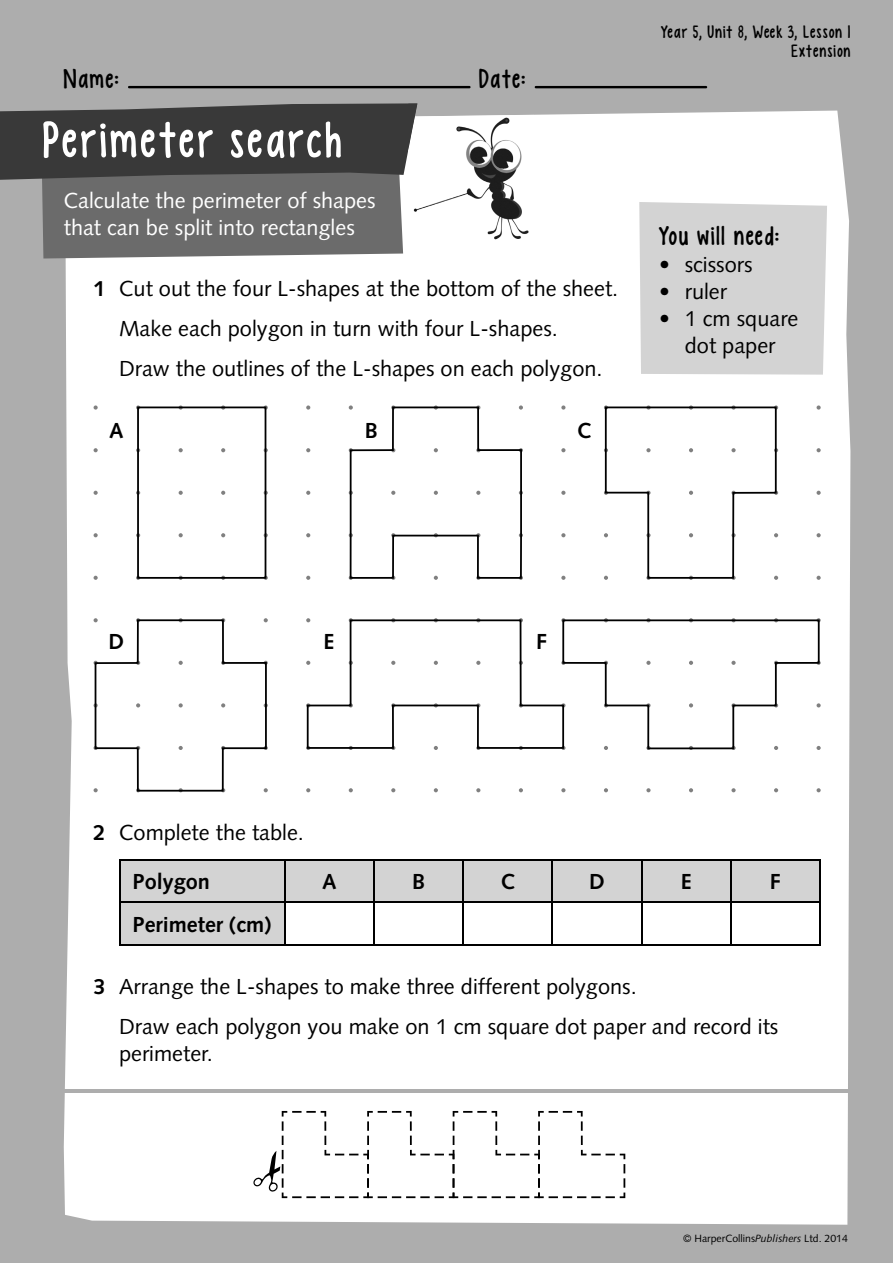
<style>
.page{position:relative;width:893px;height:1263px;background:#adadad}
.page>*{position:absolute;margin:0;border:0;box-sizing:border-box;transform-origin:0 0}
.t1{font:51.75px "KG Empireof Dirt";letter-spacing:.055em;color:#fff}
.t2{font:27px "KG Empireof Dirt";letter-spacing:.055em;color:#000}
.t3{font:21.75px/39.8px "Syntax LT Std";color:#000}
.t4{font:21.75px/27px "Syntax LT Std";color:#fff}
.t5{font:700 21.75px "Syntax LT Std";color:#000}
.t6{font:18px/19.5px "KG Empireof Dirt";letter-spacing:.055em;color:#000;text-align:right}
.t7{font:10.5px "Syntax LT Std";color:#000}
.s1{font-weight:700}
.s2{font-style:italic}
</style>
<div class="page">
<div style="left:64px;top:111px;width:786px;height:1114px;background:#fff"></div>
<hr style="left:128px;top:86px;width:343px;height:2px;background:#000">
<hr style="left:535px;top:86px;width:172px;height:2px;background:#000">
<svg style="left:121px;top:860px;width:698px;height:84px;background:#e0e0e0"></svg>
<hr style="left:119px;top:859px;width:166px;height:1px;background:#000">
<hr style="left:119px;top:860px;width:2px;height:41px;background:#000">
<hr style="left:285px;top:859px;width:89px;height:1px;background:#000">
<hr style="left:284px;top:860px;width:2px;height:41px;background:#000">
<hr style="left:374px;top:859px;width:89px;height:1px;background:#000">
<hr style="left:373px;top:860px;width:2px;height:41px;background:#000">
<hr style="left:463px;top:859px;width:89px;height:1px;background:#000">
<hr style="left:462px;top:860px;width:2px;height:41px;background:#000">
<hr style="left:552px;top:859px;width:90px;height:1px;background:#000">
<hr style="left:552px;top:860px;width:1px;height:41px;background:#000">
<hr style="left:642px;top:859px;width:89px;height:1px;background:#000">
<hr style="left:641px;top:860px;width:1px;height:41px;background:#000">
<hr style="left:731px;top:859px;width:90px;height:1px;background:#000">
<hr style="left:730px;top:860px;width:1px;height:41px;background:#000">
<hr style="left:819px;top:860px;width:2px;height:41px;background:#000">
<hr style="left:119px;top:901px;width:166px;height:2px;background:#000">
<hr style="left:119px;top:903px;width:2px;height:41px;background:#000">
<hr style="left:285px;top:901px;width:89px;height:2px;background:#000">
<hr style="left:284px;top:903px;width:2px;height:41px;background:#000">
<hr style="left:374px;top:901px;width:89px;height:2px;background:#000">
<hr style="left:373px;top:903px;width:2px;height:41px;background:#000">
<hr style="left:463px;top:901px;width:89px;height:2px;background:#000">
<hr style="left:462px;top:903px;width:2px;height:41px;background:#000">
<hr style="left:552px;top:901px;width:90px;height:2px;background:#000">
<hr style="left:552px;top:903px;width:1px;height:41px;background:#000">
<hr style="left:642px;top:901px;width:89px;height:2px;background:#000">
<hr style="left:641px;top:903px;width:1px;height:41px;background:#000">
<hr style="left:731px;top:901px;width:90px;height:2px;background:#000">
<hr style="left:730px;top:903px;width:1px;height:41px;background:#000">
<hr style="left:819px;top:903px;width:2px;height:41px;background:#000">
<hr style="left:119px;top:944px;width:702px;height:1px;background:#000">
<svg style="left:0;top:103px;width:417px;height:155px;background:#5d5d5d"></svg>
<img style="left:408px;top:103px;width:126px;height:145px">
<img style="left:408px;top:103px;width:9px;height:47px">
<svg style="left:306px;top:788px;width:4px;height:4px"></svg>
<svg style="left:349px;top:788px;width:4px;height:4px"></svg>
<svg style="left:391px;top:788px;width:4px;height:4px"></svg>
<svg style="left:434px;top:788px;width:4px;height:4px"></svg>
<svg style="left:476px;top:788px;width:4px;height:4px"></svg>
<svg style="left:519px;top:788px;width:4px;height:4px"></svg>
<svg style="left:561px;top:788px;width:4px;height:4px"></svg>
<svg style="left:604px;top:788px;width:4px;height:4px"></svg>
<svg style="left:646px;top:788px;width:5px;height:4px"></svg>
<svg style="left:689px;top:788px;width:4px;height:4px"></svg>
<svg style="left:731px;top:788px;width:5px;height:4px"></svg>
<svg style="left:774px;top:788px;width:4px;height:4px"></svg>
<svg style="left:816px;top:788px;width:5px;height:4px"></svg>
<svg style="left:94px;top:576px;width:4px;height:4px"></svg>
<svg style="left:306px;top:576px;width:4px;height:4px"></svg>
<svg style="left:561px;top:576px;width:4px;height:4px"></svg>
<svg style="left:816px;top:576px;width:5px;height:4px"></svg>
<svg style="left:94px;top:533px;width:4px;height:4px"></svg>
<svg style="left:306px;top:533px;width:4px;height:4px"></svg>
<svg style="left:561px;top:533px;width:4px;height:4px"></svg>
<svg style="left:816px;top:533px;width:5px;height:4px"></svg>
<svg style="left:94px;top:491px;width:4px;height:4px"></svg>
<svg style="left:306px;top:491px;width:4px;height:4px"></svg>
<svg style="left:561px;top:491px;width:4px;height:4px"></svg>
<svg style="left:816px;top:491px;width:5px;height:4px"></svg>
<svg style="left:94px;top:448px;width:4px;height:4px"></svg>
<svg style="left:306px;top:448px;width:4px;height:4px"></svg>
<svg style="left:561px;top:448px;width:4px;height:4px"></svg>
<svg style="left:816px;top:448px;width:5px;height:4px"></svg>
<svg style="left:94px;top:405px;width:4px;height:5px"></svg>
<svg style="left:306px;top:405px;width:4px;height:5px"></svg>
<svg style="left:561px;top:405px;width:4px;height:5px"></svg>
<svg style="left:816px;top:405px;width:5px;height:5px"></svg>
<svg style="left:136px;top:405px;width:132px;height:175px;background:#f2f2f2"></svg>
<svg style="left:349px;top:405px;width:174px;height:175px;background:#f2f2f2"></svg>
<svg style="left:604px;top:405px;width:174px;height:175px;background:#f3f3f3"></svg>
<svg style="left:306px;top:618px;width:515px;height:132px;background:#f3f3f3"></svg>
<svg style="left:94px;top:618px;width:174px;height:174px;background:#f3f3f3"></svg>
<div style="left:639px;top:202px;width:188px;height:173px;background:#d3d3d3"></div>
<svg style="left:253px;top:1111px;width:372px;height:87px;background:#f3f3f3"></svg>
<hr style="left:54px;top:1089px;width:800px;height:3px;background:#adadad">
<p class="t2" style="left:64px;top:64px;width:57px">Name:</p>
<p class="t2" style="left:479px;top:64px;width:48px">Date:</p>
<h1 class="t1" style="left:43px;top:111px;width:301px">Perimeter search</h1>
<p class="t4" style="left:64px;top:189px;width:313px">Calculate the perimeter of shapes that can be split into rectangles</p>
<p class="t3" style="left:119px;top:271px;width:501px;text-indent:-26px"><span class="s1">1</span> Cut out the four L-shapes at the bottom of the sheet.<br>Make each polygon in turn with four L-shapes.<br>Draw the outlines of the L-shapes on each polygon.</p>
<p class="t5" style="left:109px;top:421px;width:16px">A</p>
<p class="t5" style="left:365px;top:421px;width:15px">B</p>
<p class="t5" style="left:577px;top:421px;width:16px">C</p>
<p class="t6" style="left:661px;top:22px;width:191px">Year 5, Unit 8, Week 3, Lesson 1<br>Extension</p>
<p class="t2" style="left:659px;top:220px;width:122px">You will need:</p>
<p class="t3" style="left:659px;top:246px;width:95px">• scissors</p>
<p class="t3" style="left:659px;top:273px;width:69px">• ruler</p>
<p class="t3" style="left:659px;top:307px;width:140px;line-height:27px;text-align:center">• 1 cm square dot paper</p>
<p class="t5" style="left:108px;top:633px;width:17px">D</p>
<p class="t5" style="left:323px;top:633px;width:12px">E</p>
<p class="t5" style="left:536px;top:633px;width:12px">F</p>
<p class="t3" style="left:94px;top:815px;width:212px"><span class="s1">2</span> Complete the table.</p>
<p class="t5" style="left:133px;top:873px;width:79px">Polygon</p>
<p class="t5" style="left:322px;top:873px;width:16px">A</p>
<p class="t5" style="left:412px;top:873px;width:15px">B</p>
<p class="t5" style="left:501px;top:873px;width:16px">C</p>
<p class="t5" style="left:589px;top:873px;width:17px">D</p>
<p class="t5" style="left:681px;top:873px;width:12px">E</p>
<p class="t5" style="left:770px;top:873px;width:12px">F</p>
<p class="t5" style="left:133px;top:915px;width:140px">Perimeter (cm)</p>
<p class="t3" style="left:119px;top:969px;width:661px;text-indent:-26px"><span class="s1">3</span> Arrange the L-shapes to make three different polygons.<br>Draw each polygon you make on 1 cm square dot paper and record its</p>
<p class="t3" style="left:119px;top:1035px;width:95px">perimeter.</p>
<p class="t7" style="left:683px;top:1234px;width:166px">© HarperCollins<span class="s2">Publishers</span> Ltd. 2014</p>
</div>
